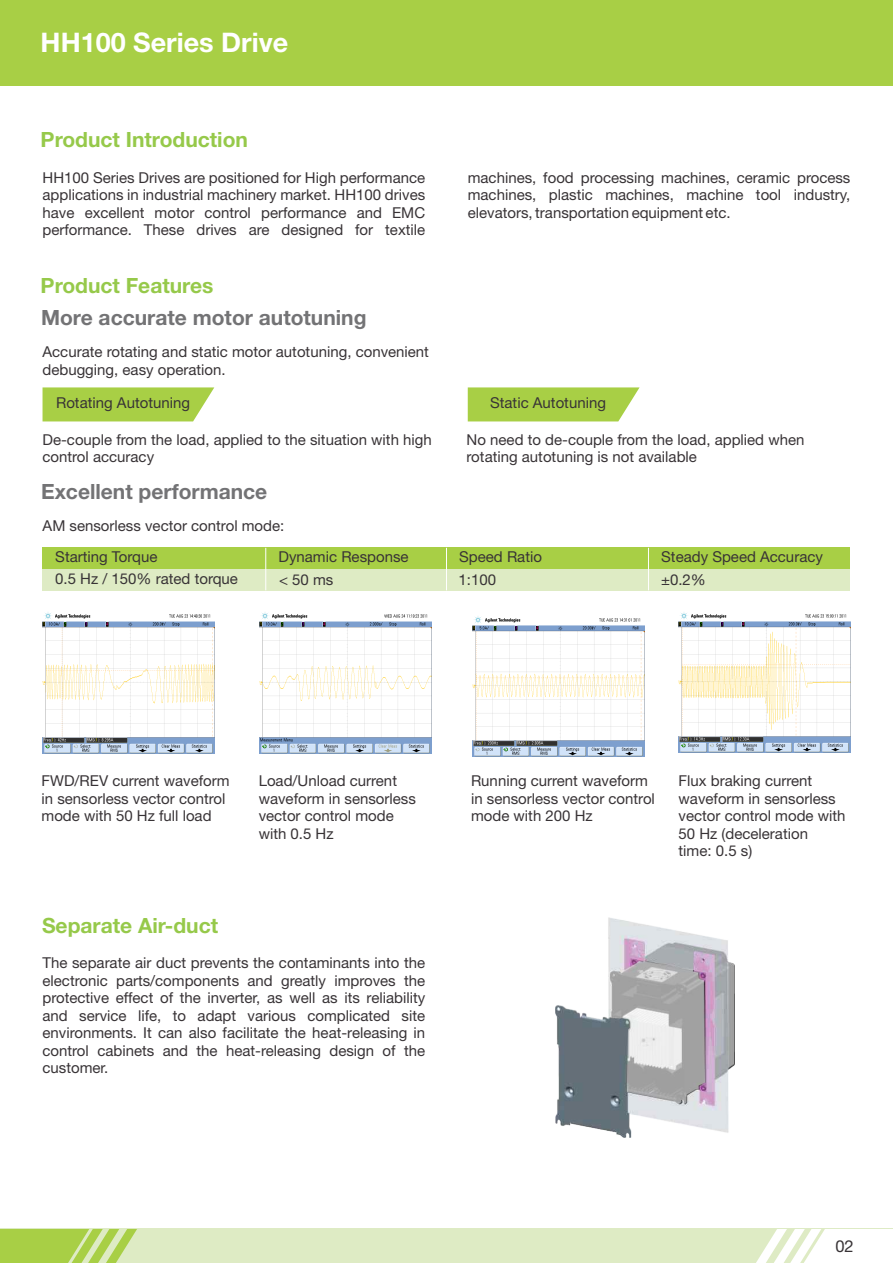
<style>
.page{position:relative;width:893px;height:1263px;background:#fff}
.page>*{position:absolute;margin:0;border:0;box-sizing:border-box;transform-origin:0 0}
.t1{font:700 27px "Helvetica Neue LT";color:#fff}
.t2{font:700 21px "Helvetica Neue LT";color:#96c94a}
.t3{font:700 21px "Helvetica Neue LT";color:#737375}
.t4{font:16.5px "Helvetica Neue LT";color:#383336}
.t5{font:15px/17.5px "Helvetica Neue LT";color:#383336}
</style>
<div class="page">
<div style="left:0;top:0;width:893px;height:85px;background:#a8cf45"></div>
<div style="left:0;top:1229px;width:893px;height:34px;background:#deebc4"></div>
<svg style="left:0;top:1229px;width:137px;height:34px"></svg>
<svg style="left:756px;top:1229px;width:137px;height:34px"></svg>
<svg style="left:43px;top:387px;width:171px;height:34px;background:#aed252"></svg>
<svg style="left:468px;top:387px;width:172px;height:34px;background:#aed253"></svg>
<img style="left:43px;top:612px;width:171px;height:141px">
<img style="left:260px;top:612px;width:171px;height:141px">
<img style="left:472px;top:616px;width:172px;height:140px">
<img style="left:679px;top:612px;width:171px;height:141px">
<div style="left:43px;top:548px;width:223px;height:21px;background:#a8cf45"></div>
<div style="left:266px;top:548px;width:180px;height:21px;background:#a8cf45"></div>
<div style="left:446px;top:548px;width:202px;height:21px;background:#a8cf45"></div>
<div style="left:648px;top:548px;width:202px;height:21px;background:#a8cf45"></div>
<div style="left:43px;top:569px;width:223px;height:21px;background:#deebc4"></div>
<div style="left:266px;top:569px;width:180px;height:21px;background:#deebc4"></div>
<div style="left:446px;top:569px;width:202px;height:21px;background:#deebc4"></div>
<div style="left:648px;top:569px;width:202px;height:21px;background:#deebc4"></div>
<hr style="left:446px;top:548px;width:1px;height:42px;background:#fff">
<hr style="left:648px;top:548px;width:1px;height:42px;background:#fff">
<img style="left:555px;top:917px;width:174px;height:221px">
<img style="left:610px;top:961px;width:124px;height:143px">
<hr style="left:265px;top:548px;width:1px;height:42px;background:#fff">
<h1 class="t1" style="left:41px;top:33px;width:249px">HH100 Series Drive</h1>
<h2 class="t2" style="left:41px;top:132px;width:209px">Product Introduction</h2>
<p class="t5" style="left:43px;top:170px;width:384px;text-align:justify">HH100 Series Drives are positioned for High performance applications in industrial machinery market. HH100 drives have excellent motor control performance and EMC performance. These drives are designed for textile</p>
<h2 class="t2" style="left:41px;top:278px;width:174px">Product Features</h2>
<h2 class="t3" style="left:41px;top:310px;width:327px">More accurate motor autotuning</h2>
<p class="t5" style="left:43px;top:344px;width:388px">Accurate rotating and static motor autotuning, convenient debugging, easy operation.</p>
<p class="t5" style="left:56px;top:396px;width:135px">Rotating Autotuning</p>
<p class="t5" style="left:43px;top:432px;width:391px">De-couple from the load, applied to the situation with high control accuracy</p>
<p class="t5" style="left:468px;top:170px;width:384px;text-align:justify">machines, food processing machines, ceramic process machines, plastic machines, machine tool industry, elevators, transportation equipment etc.</p>
<p class="t5" style="left:490px;top:396px;width:117px">Static Autotuning</p>
<p class="t5" style="left:467px;top:432px;width:339px">No need to de-couple from the load, applied when rotating autotuning is not available</p>
<h2 class="t3" style="left:41px;top:483px;width:228px">Excellent performance</h2>
<p class="t5" style="left:55px;top:511px;width:231px;line-height:31.8px;text-indent:-13px">AM sensorless vector control mode:<br>Starting Torque</p>
<p class="t5" style="left:55px;top:571px;width:184px">0.5 Hz / 150% rated torque</p>
<p class="t5" style="left:279px;top:547px;width:132px;line-height:22.6px">Dynamic Response &lt; 50 ms</p>
<p class="t5" style="left:458px;top:547px;width:85px;line-height:22.5px">Speed Ratio<br>1:100</p>
<p class="t5" style="left:661px;top:547px;width:163px;line-height:22.6px">Steady Speed Accuracy ±0.2%</p>
<p class="t5" style="left:42px;top:773px;width:190px">FWD/REV current waveform in sensorless vector control mode with 50 Hz full load</p>
<p class="t5" style="left:259px;top:773px;width:159px">Load/Unload current waveform in sensorless vector control mode with 0.5 Hz</p>
<p class="t5" style="left:471px;top:773px;width:185px">Running current waveform in sensorless vector control mode with 200 Hz</p>
<p class="t5" style="left:679px;top:773px;width:168px">Flux braking current waveform in sensorless vector control mode with<br>50 Hz (deceleration<br>time: 0.5 s)</p>
<h2 class="t2" style="left:42px;top:917px;width:178px">Separate Air-duct</h2>
<p class="t5" style="left:43px;top:955px;width:384px;text-align:justify">The separate air duct prevents the contaminants into the electronic parts/components and greatly improves the protective effect of the inverter, as well as its reliability and service life, to adapt various complicated site environments. It can also facilitate the heat-releasing in control cabinets and the heat-releasing design of the customer.</p>
<p class="t4" style="left:835px;top:1240px;width:20px">02</p>
</div>
